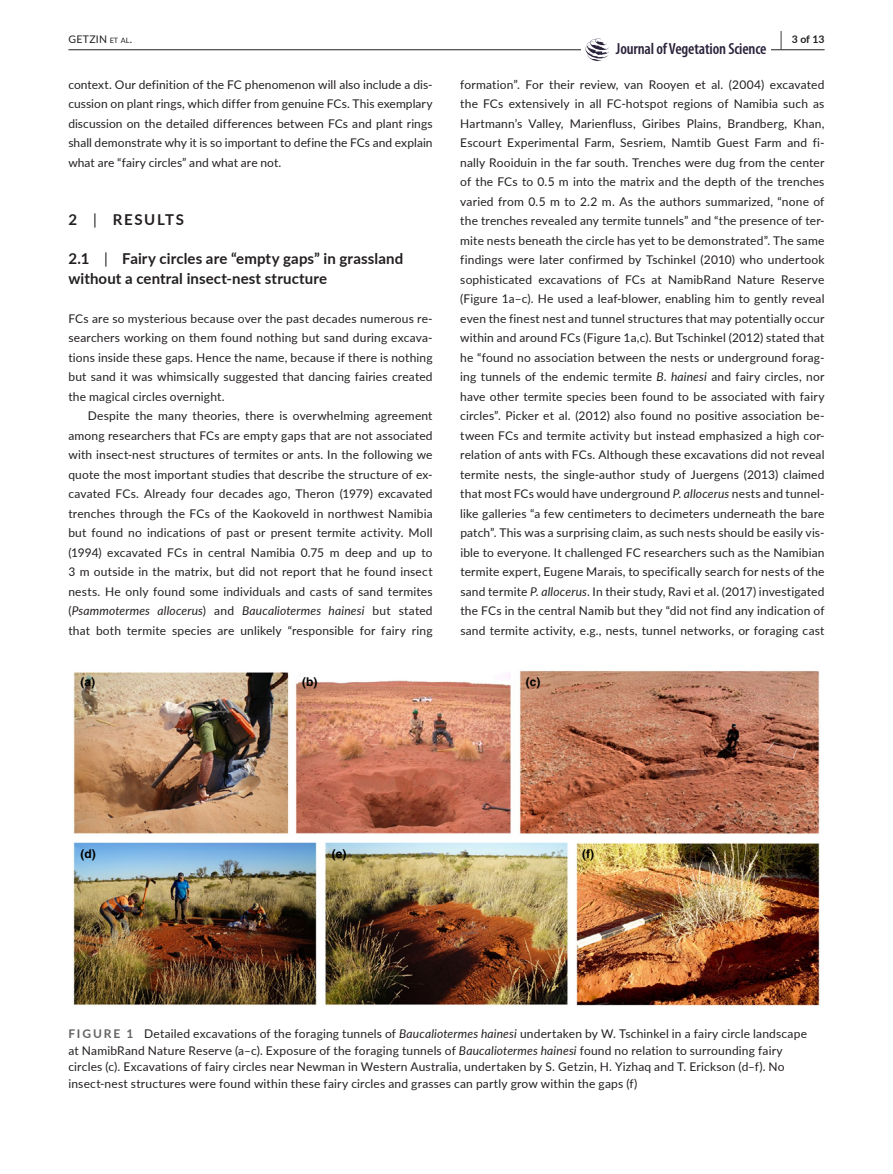
<style>
.page{position:relative;width:893px;height:1174px;background:#fff}
.page>*{position:absolute;margin:0;border:0;box-sizing:border-box;transform-origin:0 0}
.t1{font:600 condensed 16.05px "Myriad Pro";letter-spacing:-.01em;color:#2c233c}
.t2{font:700 15px/19.5px "Lato";letter-spacing:.01em;color:#231f20}
.t3{font:700 15px "Lato";letter-spacing:.105em;color:#231f20}
.t4{font:12px/19.5px "Lato";letter-spacing:.015em;color:#231f20;text-align:justify}
.t5{font:700 12px "Helvetica";color:#000}
.t6{font:10.5px "Lato";letter-spacing:.025em;color:#231f20}
.t7{font:700 10.5px "Lato";color:#231f20}
.s1{font-size:7.35px}
.s2{font-weight:400}
.s3{font-style:italic}
.s4{font-size:19.5px}
.s5{font-weight:700;color:#636366}
</style>
<div class="page">
<hr style="left:68px;top:49px;width:756px;height:1px;background:#231f20">
<div style="left:581px;top:38px;width:189px;height:23px;background:#fff"></div>
<svg style="left:585px;top:38px;width:24px;height:23px"></svg>
<img style="left:73px;top:670px;width:748px;height:336px">
<p class="t6" style="left:68px;top:31px;width:65px">GETZIN <span class="s1">et al</span>.</p>
<p class="t4" style="left:68px;top:74px;width:366px">context. Our definition of the FC phenomenon will also include a dis&shy;cussion on plant rings, which differ from genuine FCs. This exemplary discussion on the detailed differences between FCs and plant rings shall demonstrate why it is so important to define the FCs and explain what are “fairy circles” and what are not.</p>
<p class="t3" style="left:68px;top:209px;width:117px">2 <span class="s2">|</span> RESULTS</p>
<p class="t2" style="left:68px;top:248px;width:336px">2.1 <span class="s2">|</span> Fairy circles are “empty gaps” in grassland without a central insect-nest structure</p>
<p class="t4" style="left:68px;top:308px;width:366px">FCs are so mysterious because over the past decades numerous re&shy;searchers working on them found nothing but sand during excava&shy;tions inside these gaps. Hence the name, because if there is nothing but sand it was whimsically suggested that dancing fairies created the magical circles overnight.</p>
<p class="t4" style="left:68px;top:405px;width:366px;text-indent:20px">Despite the many theories, there is overwhelming agreement among researchers that FCs are empty gaps that are not associated with insect-nest structures of termites or ants. In the following we quote the most important studies that describe the structure of ex&shy;cavated FCs. Already four decades ago, Theron (1979) excavated trenches through the FCs of the Kaokoveld in northwest Namibia but found no indications of past or present termite activity. Moll (1994) excavated FCs in central Namibia 0.75 m deep and up to 3 m outside in the matrix, but did not report that he found insect nests. He only found some individuals and casts of sand termites (<span class="s3">Psammotermes allocerus</span>) and <span class="s3">Baucaliotermes hainesi</span> but stated that both termite species are unlikely “responsible for fairy ring</p>
<h1 class="t1" style="left:616px;top:40px;width:152px">Journal of Vegetation Science</h1>
<p class="t7" style="left:780px;top:31px;width:46px"><span class="s4">|</span> 3 of 13</p>
<p class="t4" style="left:460px;top:74px;width:366px">formation”. For their review, van Rooyen et al. (2004) excavated the FCs extensively in all FC-hotspot regions of Namibia such as Hartmann’s Valley, Marienfluss, Giribes Plains, Brandberg, Khan, Escourt Experimental Farm, Sesriem, Namtib Guest Farm and fi&shy;nally Rooiduin in the far south. Trenches were dug from the center of the FCs to 0.5 m into the matrix and the depth of the trenches varied from 0.5 m to 2.2 m. As the authors summarized, “none of the trenches revealed any termite tunnels” and “the presence of ter&shy;mite nests beneath the circle has yet to be demonstrated”. The same findings were later confirmed by Tschinkel (2010) who undertook sophisticated excavations of FCs at NamibRand Nature Reserve (Figure 1a–c). He used a leaf-blower, enabling him to gently reveal even the finest nest and tunnel structures that may potentially occur within and around FCs (Figure 1a,c). But Tschinkel (2012) stated that he “found no association between the nests or underground forag&shy;ing tunnels of the endemic termite <span class="s3">B. hainesi</span> and fairy circles, nor have other termite species been found to be associated with fairy circles”. Picker et al. (2012) also found no positive association be&shy;tween FCs and termite activity but instead emphasized a high cor&shy;relation of ants with FCs. Although these excavations did not reveal termite nests, the single-author study of Juergens (2013) claimed that most FCs would have underground <span class="s3">P. allocerus</span> nests and tunnel&shy;like galleries “a few centimeters to decimeters underneath the bare patch”. This was a surprising claim, as such nests should be easily vis&shy;ible to everyone. It challenged FC researchers such as the Namibian termite expert, Eugene Marais, to specifically search for nests of the sand termite <span class="s3">P. allocerus</span>. In their study, Ravi et al. (2017) investigated the FCs in the central Namib but they “did not find any indication of sand termite activity, e.g., nests, tunnel networks, or foraging cast</p>
<p class="t5" style="left:80px;top:675px;width:16px">(a)</p>
<p class="t5" style="left:302px;top:675px;width:17px">(b)</p>
<p class="t5" style="left:526px;top:675px;width:16px">(c)</p>
<p class="t5" style="left:80px;top:846px;width:17px">(d)</p>
<p class="t5" style="left:332px;top:846px;width:16px">(e)</p>
<p class="t5" style="left:582px;top:846px;width:13px">(f)</p>
<p class="t4" style="left:68px;top:1025px;width:740px;line-height:16.5px;text-align:left"><span class="s5">FIGURE 1</span> Detailed excavations of the foraging tunnels of <span class="s3">Baucaliotermes hainesi</span> undertaken by W. Tschinkel in a fairy circle landscape at NamibRand Nature Reserve (a–c). Exposure of the foraging tunnels of <span class="s3">Baucaliotermes hainesi</span> found no relation to surrounding fairy circles (c). Excavations of fairy circles near Newman in Western Australia, undertaken by S. Getzin, H. Yizhaq and T. Erickson (d–f). No insect-nest structures were found within these fairy circles and grasses can partly grow within the gaps (f)</p>
</div>
